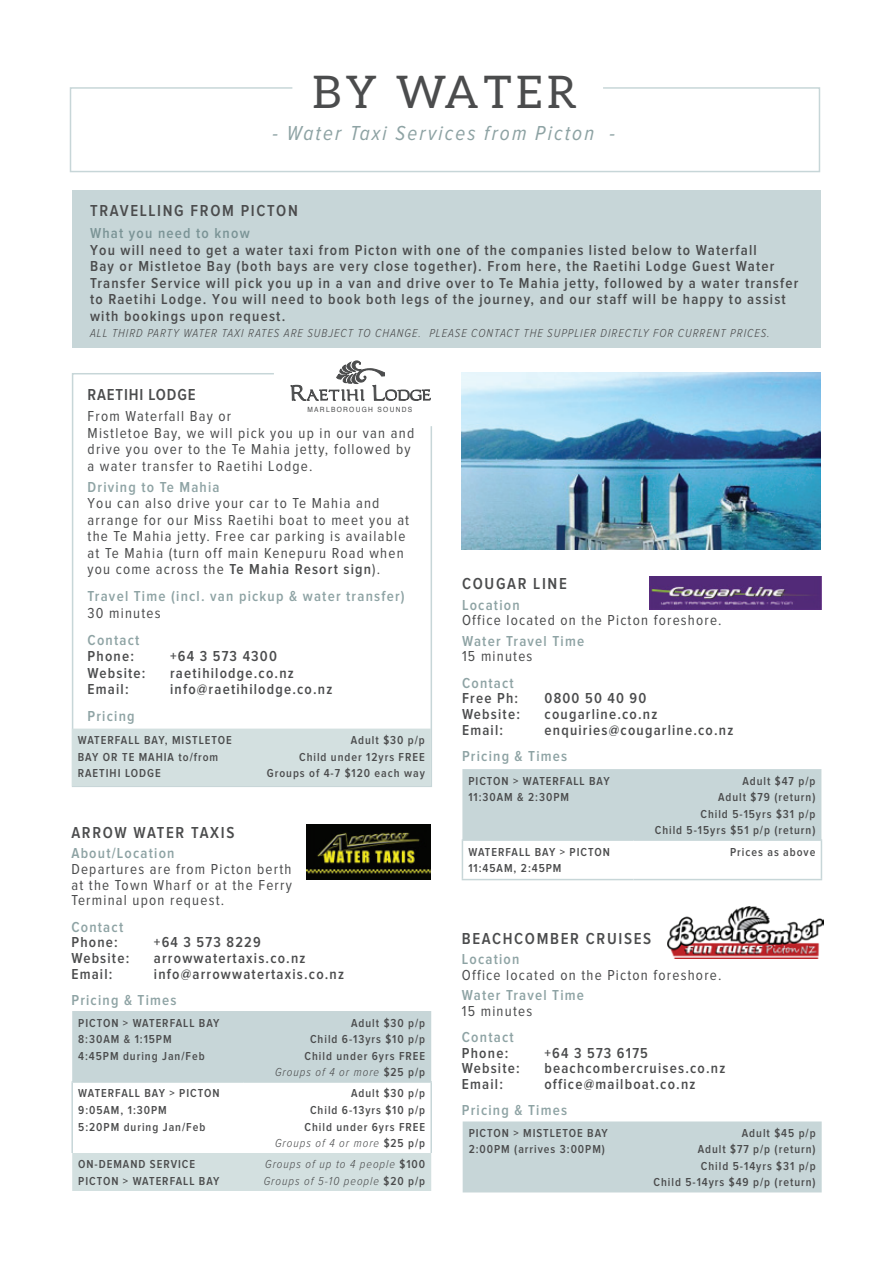
<style>
.page{position:relative;width:893px;height:1263px;background:#fff}
.page>*{position:absolute;margin:0;border:0;box-sizing:border-box;transform-origin:0 0}
.t1{font:45px "Aleo";letter-spacing:.1em;color:#4b4c4d}
.t2{font:italic 21px "Proxima Nova Cond";letter-spacing:.1em;color:#8ea3a4}
.t3{font:600 16.5px "Proxima Nova Cond";letter-spacing:.1em;color:#4b4c4d}
.t4{font:600 16.5px "Proxima Nova Cond";letter-spacing:.05em;color:#4b4c4d}
.t5{font:600 15px/16.5px "Proxima Nova Cond";letter-spacing:.08em;color:#4b4c4d}
.t6{font:15px/16.5px "Proxima Nova Cond";letter-spacing:.08em;color:#4b4c4d}
.t7{font:600 15px "Proxima Nova Cond";letter-spacing:.08em;color:#8ea3a4}
.t8{font:600 15px "Proxima Nova Cond";letter-spacing:.08em;color:#7b9496}
.t9{font:600 12px/16.5px "Proxima Nova Cond";letter-spacing:.08em;color:#4b4c4d}
.t10{font:italic 300 12px/16.5px "Proxima Nova Cond";letter-spacing:.08em;color:#4b4c4d}
.t11{font:7.2px "Helvetica";letter-spacing:.2em;color:#4b4c4d;scale:.92 1}
.s1{font-weight:600}
.s2{font-weight:300;font-style:italic}
.s3{font-weight:600;font-style:normal}
</style>
<div class="page">
<svg style="left:71px;top:373px;width:361px;height:414px"></svg>
<svg style="left:462px;top:769px;width:359px;height:110px"></svg>
<hr style="left:462px;top:839px;width:171px;height:2px;background:#c7d6d8">
<hr style="left:462px;top:841px;width:1px;height:38px;background:#c7d6d8">
<hr style="left:633px;top:839px;width:189px;height:2px;background:#c7d6d8">
<hr style="left:821px;top:841px;width:1px;height:38px;background:#c7d6d8">
<hr style="left:462px;top:879px;width:171px;height:1px;background:#c7d6d8">
<hr style="left:633px;top:879px;width:189px;height:1px;background:#c7d6d8">
<div style="left:72px;top:190px;width:748px;height:158px;background:#c7d6d8"></div>
<svg style="left:69px;top:87px;width:752px;height:86px"></svg>
<div style="left:463px;top:1121px;width:359px;height:71px;background:#c7d6d8"></div>
<svg style="left:72px;top:1011px;width:359px;height:180px"></svg>
<hr style="left:71px;top:1081px;width:172px;height:2px;background:#c7d6d8">
<hr style="left:71px;top:1083px;width:2px;height:70px;background:#c7d6d8">
<hr style="left:243px;top:1081px;width:189px;height:2px;background:#c7d6d8">
<hr style="left:430px;top:1083px;width:2px;height:70px;background:#c7d6d8">
<img style="left:461px;top:373px;width:360px;height:177px">
<img style="left:649px;top:576px;width:173px;height:33px">
<img style="left:667px;top:906px;width:156px;height:53px">
<img style="left:306px;top:824px;width:124px;height:55px">
<div style="left:72px;top:729px;width:359px;height:57px;background:#d3e0e0"></div>
<svg style="left:290px;top:361px;width:141px;height:50px"></svg>
<h1 class="t1" style="left:313px;top:67px;width:266px">BY WATER</h1>
<h2 class="t2" style="left:273px;top:124px;width:344px">- Water Taxi Services from Picton -</h2>
<p class="t3" style="left:90px;top:203px;width:209px">TRAVELLING FROM PICTON</p>
<p class="t8" style="left:90px;top:226px;width:161px">What you need to know</p>
<p class="t5" style="left:90px;top:242px;width:710px">You will need to get a water taxi from Picton with one of the companies listed below to Waterfall<br>Bay or Mistletoe Bay (both bays are very close together). From here, the Raetihi Lodge Guest Water Transfer Service will pick you up in a van and drive over to Te Mahia jetty, followed by a water transfer to Raetihi Lodge. You will need to book both legs of the journey, and our staff will be happy to assist with bookings upon request.</p>
<p class="t10" style="left:90px;top:325px;width:681px">ALL THIRD PARTY WATER TAXI RATES ARE SUBJECT TO CHANGE. PLEASE CONTACT THE SUPPLIER DIRECTLY FOR CURRENT PRICES.</p>
<p class="t4" style="left:88px;top:387px;width:109px">RAETIHI LODGE</p>
<p class="t6" style="left:88px;top:408px;width:328px">From Waterfall Bay or<br>Mistletoe Bay, we will pick you up in our van and drive you over to the Te Mahia jetty, followed by a water transfer to Raetihi Lodge.</p>
<p class="t7" style="left:88px;top:480px;width:134px">Driving to Te Mahia</p>
<p class="t6" style="left:88px;top:495px;width:323px">You can also drive your car to Te Mahia and arrange for our Miss Raetihi boat to meet you at the Te Mahia jetty. Free car parking is available at Te Mahia (turn off main Kenepuru Road when you come across the <span class="s1">Te Mahia Resort sign</span>).</p>
<p class="t7" style="left:88px;top:589px;width:319px">Travel Time (incl. van pickup &amp; water transfer)</p>
<p class="t6" style="left:88px;top:605px;width:75px">30 minutes</p>
<p class="t7" style="left:88px;top:633px;width:53px">Contact</p>
<p class="t5" style="left:88px;top:648px;width:48px">Phone:</p>
<p class="t5" style="left:170px;top:648px;width:108px">+64 3 573 4300</p>
<p class="t5" style="left:88px;top:665px;width:59px">Website:</p>
<p class="t5" style="left:170px;top:665px;width:125px">raetihilodge.co.nz</p>
<p class="t5" style="left:88px;top:681px;width:43px">Email:</p>
<p class="t5" style="left:170px;top:681px;width:164px">info@raetihilodge.co.nz</p>
<p class="t7" style="left:88px;top:709px;width:49px">Pricing</p>
<p class="t11" style="left:307px;top:404px;width:116px">MARLBOROUGH SOUNDS</p>
<p class="t9" style="left:78px;top:732px;width:155px">WATERFALL BAY, MISTLETOE<br>BAY OR TE MAHIA to/from<br>RAETIHI LODGE</p>
<p class="t9" style="left:267px;top:732px;width:159px;text-align:right">Adult $30 p/p<br>Child under 12yrs FREE<br>Groups of 4-7 $120 each way</p>
<p class="t3" style="left:71px;top:825px;width:165px">ARROW WATER TAXIS</p>
<p class="t7" style="left:71px;top:846px;width:105px">About/Location</p>
<p class="t6" style="left:71px;top:862px;width:222px;line-height:15.8px;text-align:justify">Departures are from Picton berth at the Town Wharf or at the Ferry Terminal upon request.</p>
<p class="t7" style="left:71px;top:920px;width:53px">Contact</p>
<p class="t5" style="left:71px;top:935px;width:48px">Phone:</p>
<p class="t5" style="left:154px;top:935px;width:108px">+64 3 573 8229</p>
<p class="t5" style="left:71px;top:950px;width:59px">Website:</p>
<p class="t5" style="left:154px;top:950px;width:153px">arrowwatertaxis.co.nz</p>
<p class="t5" style="left:71px;top:966px;width:43px">Email:</p>
<p class="t5" style="left:154px;top:966px;width:192px">info@arrowwatertaxis.co.nz</p>
<p class="t7" style="left:71px;top:993px;width:107px">Pricing &amp; Times</p>
<p class="t9" style="left:78px;top:1015px;width:143px">PICTON &gt; WATERFALL BAY<br>8:30AM &amp; 1:15PM<br>4:45PM during Jan/Feb</p>
<p class="t9" style="left:275px;top:1015px;width:152px;text-align:right">Adult $30 p/p<br>Child 6-13yrs $10 p/p<br>Child under 6yrs FREE<br><span class="s2">Groups of 4 or more</span> $25 p/p</p>
<p class="t9" style="left:78px;top:1086px;width:143px">WATERFALL BAY &gt; PICTON<br>9:05AM, 1:30PM<br>5:20PM during Jan/Feb</p>
<p class="t9" style="left:275px;top:1086px;width:152px;text-align:right">Adult $30 p/p<br>Child 6-13yrs $10 p/p<br>Child under 6yrs FREE<br><span class="s2">Groups of 4 or more</span> $25 p/p</p>
<p class="t9" style="left:78px;top:1157px;width:143px">ON-DEMAND SERVICE<br>PICTON &gt; WATERFALL BAY</p>
<p class="t10" style="left:264px;top:1157px;width:163px">Groups of up to 4 people <span class="s3">$100<br></span>Groups of 5-10 people <span class="s3">$20 p/p</span></p>
<p class="t3" style="left:462px;top:576px;width:106px">COUGAR LINE</p>
<p class="t7" style="left:462px;top:598px;width:59px">Location</p>
<p class="t6" style="left:462px;top:613px;width:261px">Office located on the Picton foreshore.</p>
<p class="t7" style="left:462px;top:634px;width:124px">Water Travel Time</p>
<p class="t6" style="left:462px;top:649px;width:72px">15 minutes</p>
<p class="t7" style="left:462px;top:676px;width:53px">Contact</p>
<p class="t5" style="left:462px;top:691px;width:58px">Free Ph:</p>
<p class="t5" style="left:545px;top:691px;width:103px">0800 50 40 90</p>
<p class="t5" style="left:462px;top:706px;width:59px">Website:</p>
<p class="t5" style="left:545px;top:706px;width:114px">cougarline.co.nz</p>
<p class="t5" style="left:462px;top:722px;width:43px">Email:</p>
<p class="t5" style="left:545px;top:722px;width:190px">enquiries@cougarline.co.nz</p>
<p class="t7" style="left:462px;top:749px;width:107px">Pricing &amp; Times</p>
<p class="t9" style="left:468px;top:773px;width:143px">PICTON &gt; WATERFALL BAY<br>11:30AM &amp; 2:30PM</p>
<p class="t9" style="left:655px;top:773px;width:162px;text-align:right">Adult $47 p/p<br>Adult $79 (return)<br>Child 5-15yrs $31 p/p<br>Child 5-15yrs $51 p/p (return)</p>
<p class="t9" style="left:468px;top:844px;width:143px">WATERFALL BAY &gt; PICTON<br>11:45AM, 2:45PM</p>
<p class="t9" style="left:730px;top:844px;width:87px">Prices as above</p>
<p class="t3" style="left:462px;top:931px;width:191px">BEACHCOMBER CRUISES</p>
<p class="t7" style="left:462px;top:952px;width:59px">Location</p>
<p class="t6" style="left:462px;top:967px;width:261px">Office located on the Picton foreshore.</p>
<p class="t7" style="left:462px;top:988px;width:124px">Water Travel Time</p>
<p class="t6" style="left:462px;top:1003px;width:72px">15 minutes</p>
<p class="t7" style="left:462px;top:1030px;width:53px">Contact</p>
<p class="t5" style="left:462px;top:1045px;width:48px">Phone:</p>
<p class="t5" style="left:544px;top:1045px;width:105px">+64 3 573 6175</p>
<p class="t5" style="left:462px;top:1061px;width:59px">Website:</p>
<p class="t5" style="left:544px;top:1061px;width:183px">beachcombercruises.co.nz</p>
<p class="t5" style="left:462px;top:1076px;width:43px">Email:</p>
<p class="t5" style="left:544px;top:1076px;width:153px">office@mailboat.co.nz</p>
<p class="t7" style="left:462px;top:1103px;width:107px">Pricing &amp; Times</p>
<p class="t9" style="left:469px;top:1125px;width:141px">PICTON &gt; MISTLETOE BAY<br>2:00PM (arrives 3:00PM)</p>
<p class="t9" style="left:654px;top:1125px;width:164px;text-align:right">Adult $45 p/p<br>Adult $77 p/p (return)<br>Child 5-14yrs $31 p/p<br>Child 5-14yrs $49 p/p (return)</p>
</div>
